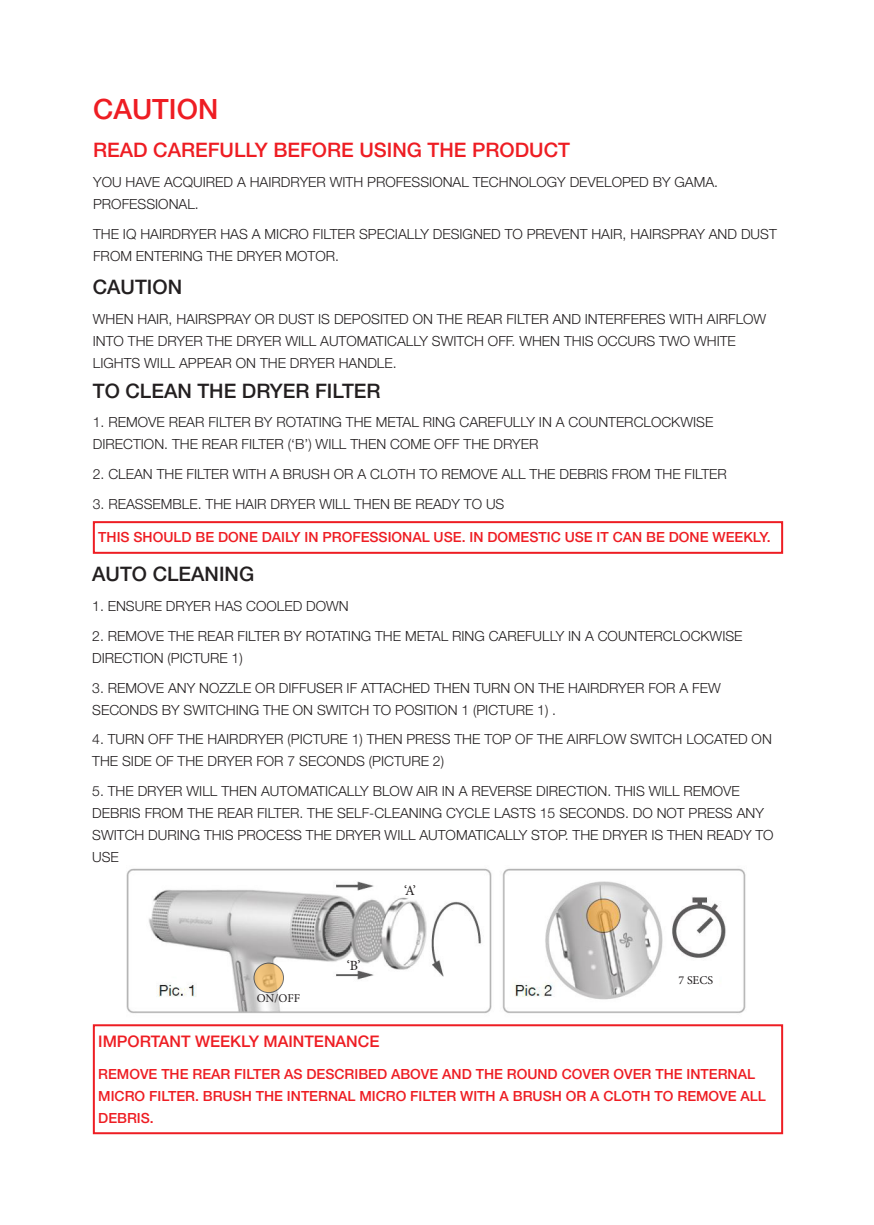
<style>
.page{position:relative;width:874px;height:1225px;background:#fff}
.page>*{position:absolute;margin:0;border:0;box-sizing:border-box;transform-origin:0 0}
.t1{font:500 28px "Helvetica Neue";color:#ee1d23}
.t2{font:500 20px "Helvetica Neue";color:#231f20}
.t3{font:500 20px "Helvetica Neue";color:#ee1d23}
.t4{font:500 16px "Helvetica Neue";color:#ee1d23}
.t5{font:300 14px/22px "Helvetica Neue";color:#231f20}
.t6{font:500 14px/22px "Helvetica Neue";color:#ee1d23}
.t7{font:14px "Minion Pro";color:#231f20}
.t8{font:12px "Minion Pro";letter-spacing:-.005em;color:#231f20}
</style>
<div class="page">
<div style="left:93px;top:521px;width:689px;height:33px;border:2px solid #ee1d23"></div>
<img style="left:126px;top:868px;width:620px;height:146px">
<div style="left:93px;top:1024px;width:689px;height:110px;border:2px solid #ee1d23"></div>
<div style="left:672px;top:961px;width:46px;height:29px;background:#fff"></div>
<svg style="left:254px;top:963px;width:29px;height:29px"></svg>
<div style="left:253px;top:963px;width:30px;height:30px;border:1px solid #000;border-radius:50%"></div>
<p class="t1" style="left:93px;top:92px;width:126px">CAUTION</p>
<p class="t3" style="left:93px;top:138px;width:478px">READ CAREFULLY BEFORE USING THE PRODUCT</p>
<p class="t5" style="left:93px;top:171px;width:626px">YOU HAVE ACQUIRED A HAIRDRYER WITH PROFESSIONAL TECHNOLOGY DEVELOPED BY GAMA.<br>PROFESSIONAL.</p>
<p class="t5" style="left:93px;top:222px;width:684px">THE IQ HAIRDRYER HAS A MICRO FILTER SPECIALLY DESIGNED TO PREVENT HAIR, HAIRSPRAY AND DUST<br>FROM ENTERING THE DRYER MOTOR.</p>
<p class="t2" style="left:93px;top:275px;width:91px">CAUTION</p>
<p class="t5" style="left:93px;top:307px;width:674px">WHEN HAIR, HAIRSPRAY OR DUST IS DEPOSITED ON THE REAR FILTER AND INTERFERES WITH AIRFLOW<br>INTO THE DRYER THE DRYER WILL AUTOMATICALLY SWITCH OFF. WHEN THIS OCCURS TWO WHITE<br>LIGHTS WILL APPEAR ON THE DRYER HANDLE.</p>
<p class="t2" style="left:93px;top:378px;width:289px">TO CLEAN THE DRYER FILTER</p>
<p class="t5" style="left:93px;top:411px;width:621px">1. REMOVE REAR FILTER BY ROTATING THE METAL RING CAREFULLY IN A COUNTERCLOCKWISE<br>DIRECTION. THE REAR FILTER (‘B’) WILL THEN COME OFF THE DRYER</p>
<p class="t5" style="left:93px;top:463px;width:635px">2. CLEAN THE FILTER WITH A BRUSH OR A CLOTH TO REMOVE ALL THE DEBRIS FROM THE FILTER</p>
<p class="t5" style="left:93px;top:492px;width:413px">3. REASSEMBLE. THE HAIR DRYER WILL THEN BE READY TO US</p>
<p class="t6" style="left:98px;top:526px;width:673px">THIS SHOULD BE DONE DAILY IN PROFESSIONAL USE. IN DOMESTIC USE IT CAN BE DONE WEEKLY.</p>
<p class="t2" style="left:92px;top:562px;width:163px">AUTO CLEANING</p>
<p class="t5" style="left:92px;top:595px;width:258px">1. ENSURE DRYER HAS COOLED DOWN</p>
<p class="t5" style="left:92px;top:624px;width:651px">2. REMOVE THE REAR FILTER BY ROTATING THE METAL RING CAREFULLY IN A COUNTERCLOCKWISE<br>DIRECTION (PICTURE 1)</p>
<p class="t5" style="left:92px;top:676px;width:629px">3. REMOVE ANY NOZZLE OR DIFFUSER IF ATTACHED THEN TURN ON THE HAIRDRYER FOR A FEW<br>SECONDS BY SWITCHING THE ON SWITCH TO POSITION 1 (PICTURE 1) .</p>
<p class="t5" style="left:92px;top:728px;width:680px">4. TURN OFF THE HAIRDRYER (PICTURE 1) THEN PRESS THE TOP OF THE AIRFLOW SWITCH LOCATED ON<br>THE SIDE OF THE DRYER FOR 7 SECONDS (PICTURE 2)</p>
<p class="t5" style="left:92px;top:780px;width:682px">5. THE DRYER WILL THEN AUTOMATICALLY BLOW AIR IN A REVERSE DIRECTION. THIS WILL REMOVE DEBRIS FROM THE REAR FILTER. THE SELF-CLEANING CYCLE LASTS 15 SECONDS. DO NOT PRESS ANY SWITCH DURING THIS PROCESS THE DRYER WILL AUTOMATICALLY STOP. THE DRYER IS THEN READY TO USE</p>
<p class="t8" style="left:257px;top:989px;width:45px">ON/OFF</p>
<p class="t7" style="left:346px;top:956px;width:15px">‘B’</p>
<p class="t7" style="left:404px;top:881px;width:13px">‘A’</p>
<p class="t8" style="left:678px;top:972px;width:36px">7 SECS</p>
<p class="t4" style="left:98px;top:1031px;width:282px">IMPORTANT WEEKLY MAINTENANCE</p>
<p class="t6" style="left:98px;top:1062px;width:669px">REMOVE THE REAR FILTER AS DESCRIBED ABOVE AND THE ROUND COVER OVER THE INTERNAL<br>MICRO FILTER. BRUSH THE INTERNAL MICRO FILTER WITH A BRUSH OR A CLOTH TO REMOVE ALL<br>DEBRIS.</p>
</div>
